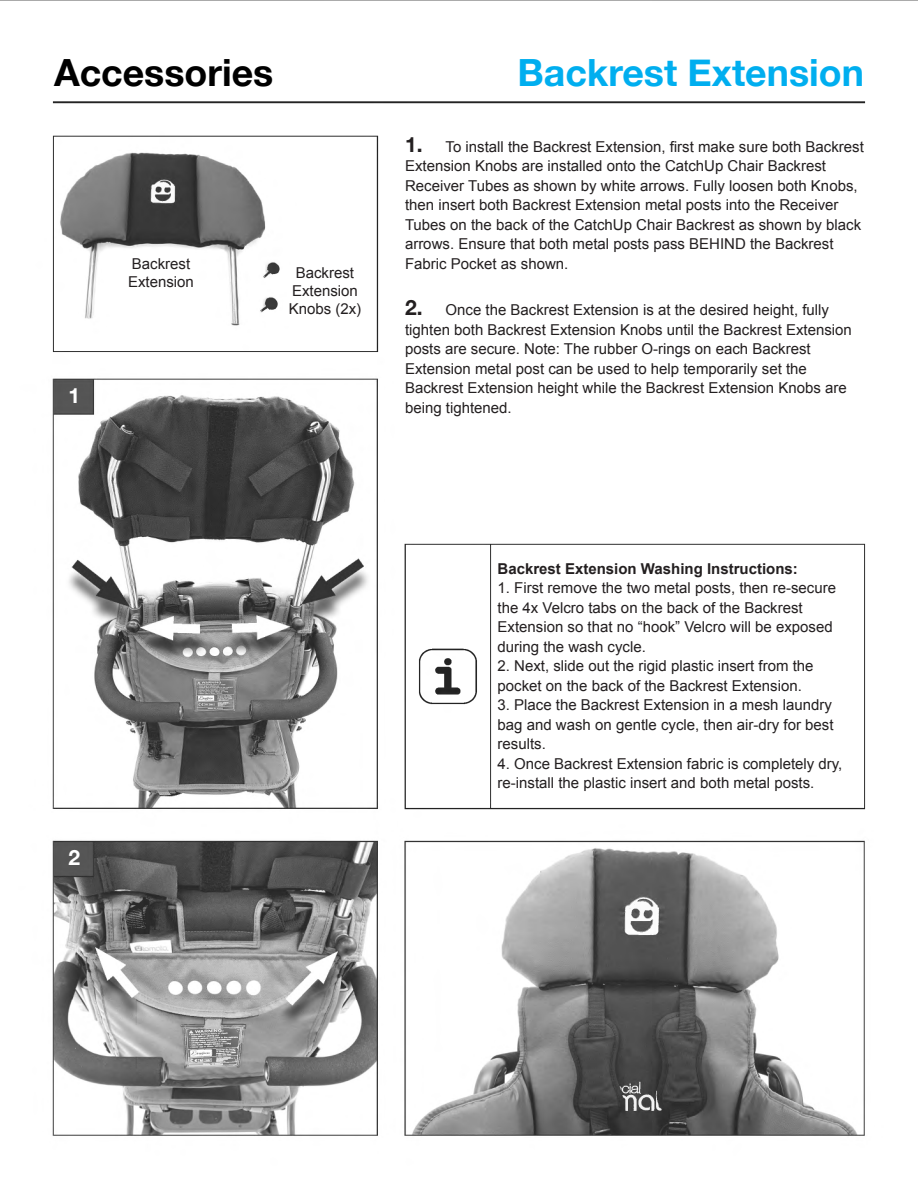
<style>
.page{position:relative;width:918px;height:1188px;background:#fff}
.page>*{position:absolute;margin:0;border:0;box-sizing:border-box;transform-origin:0 0}
.t1{font:700 37.5px "Helvetica Neue";color:#00aeef}
.t2{font:700 37.5px "Helvetica Neue";color:#000}
.t3{font:700 21px "Helvetica Neue";color:#fff}
.t4{font:15px/19.5px "Arial";color:#231f20}
.t5{font:700 15px "Arial";color:#231f20}
.s1{font-family:"Helvetica Neue";font-weight:700;font-size:21px}
</style>
<div class="page">
<img style="left:0;top:0;width:918px;height:1136px">
<h1 class="t2" style="left:54px;top:43px;width:221px">Accessories</h1>
<h1 class="t1" style="left:517px;top:43px;width:348px">Backrest Extension</h1>
<h2 class="t3" style="left:69px;top:379px;width:13px">1</h2>
<p class="t4" style="left:128px;top:255px;width:67px;line-height:18px">Backrest<br>Extension</p>
<p class="t4" style="left:289px;top:263px;width:74px;line-height:18px;text-align:center">Backrest<br>Extension<br>Knobs (2x)</p>
<p class="t4" style="left:405px;top:137px;width:460px"><span class="s1">1.</span> To install the Backrest Extension, first make sure both Backrest Extension Knobs are installed onto the CatchUp Chair Backrest Receiver Tubes as shown by white arrows. Fully loosen both Knobs, then insert both Backrest Extension metal posts into the Receiver Tubes on the back of the CatchUp Chair Backrest as shown by black arrows. Ensure that both metal posts pass BEHIND the Backrest Fabric Pocket as shown.</p>
<p class="t4" style="left:405px;top:300px;width:448px"><span class="s1">2.</span> Once the Backrest Extension is at the desired height, fully tighten both Backrest Extension Knobs until the Backrest Extension posts are secure. Note: The rubber O-rings on each Backrest Extension metal post can be used to help temporarily set the Backrest Extension height while the Backrest Extension Knobs are being tightened.</p>
<h2 class="t3" style="left:69px;top:841px;width:13px">2</h2>
<p class="t5" style="left:498px;top:558px;width:302px">Backrest Extension Washing Instructions:</p>
<p class="t4" style="left:498px;top:578px;width:340px">1. First remove the two metal posts, then re-secure the 4x Velcro tabs on the back of the Backrest Extension so that no “hook” Velcro will be exposed during the wash cycle.</p>
<p class="t4" style="left:498px;top:656px;width:317px">2. Next, slide out the rigid plastic insert from the pocket on the back of the Backrest Extension.</p>
<p class="t4" style="left:498px;top:695px;width:337px;text-align:justify">3. Place the Backrest Extension in a mesh laundry bag and wash on gentle cycle, then air-dry for best results.</p>
<p class="t4" style="left:498px;top:754px;width:346px">4. Once Backrest Extension fabric is completely dry, re-install the plastic insert and both metal posts.</p>
</div>
